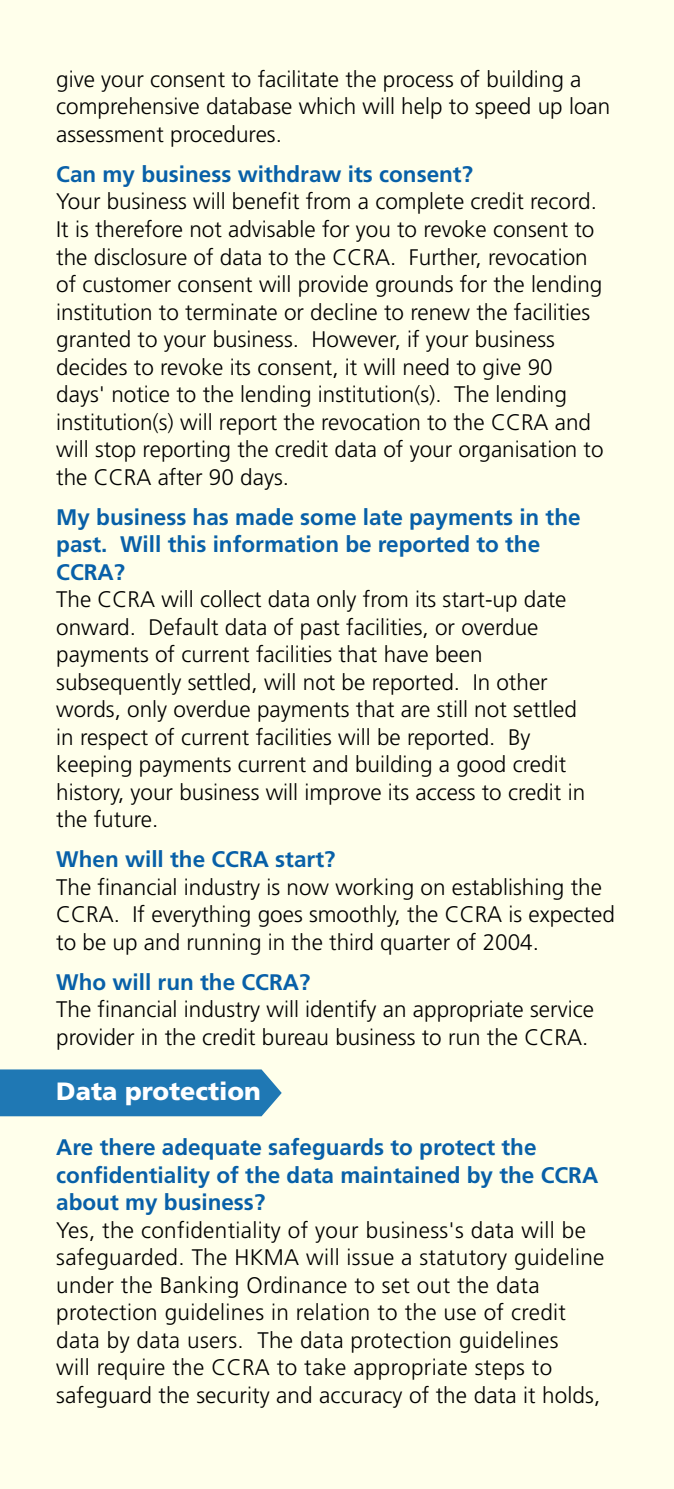
<style>
.page{position:relative;width:674px;height:1489px;background:#fff}
.page>*{position:absolute;margin:0;border:0;box-sizing:border-box;transform-origin:0 0}
.t1{font:900 25px "Frutiger";color:#fff}
.t2{font:300 22.5px/27.5px "Frutiger";color:#000}
.t3{font:700 22.5px/27.5px "Frutiger";color:#0860a8}
</style>
<div class="page">
<div style="left:0;top:0;width:673px;height:1488px;background:#ffffeb"></div>
<div style="left:0;top:1069px;width:281px;height:47px;background:#1f78b4"></div>
<p class="t2" style="left:56px;top:66px;width:555px">give your consent to facilitate the process of building a comprehensive database which will help to speed up loan assessment procedures.</p>
<p class="t3" style="left:56px;top:160px;width:418px">Can my business withdraw its consent?</p>
<p class="t2" style="left:56px;top:188px;width:548px">Your business will benefit from a complete credit record.<br>It is therefore not advisable for you to revoke consent to the disclosure of data to the CCRA. Further, revocation of customer consent will provide grounds for the lending institution to terminate or decline to renew the facilities granted to your business. However, if your business decides to revoke its consent, it will need to give 90 days' notice to the lending institution(s). The lending institution(s) will report the revocation to the CCRA and will stop reporting the credit data of your organisation to the CCRA after 90 days.</p>
<p class="t3" style="left:56px;top:503px;width:525px">My business has made some late payments in the past. Will this information be reported to the<br>CCRA?</p>
<p class="t2" style="left:56px;top:586px;width:530px">The CCRA will collect data only from its start-up date onward. Default data of past facilities, or overdue payments of current facilities that have been subsequently settled, will not be reported. In other words, only overdue payments that are still not settled in respect of current facilities will be reported. By keeping payments current and building a good credit history, your business will improve its access to credit in the future.</p>
<p class="t3" style="left:56px;top:845px;width:280px">When will the CCRA start?</p>
<p class="t2" style="left:56px;top:873px;width:560px">The financial industry is now working on establishing the<br>CCRA. If everything goes smoothly, the CCRA is expected to be up and running in the third quarter of 2004.</p>
<p class="t3" style="left:56px;top:968px;width:255px">Who will run the CCRA?</p>
<p class="t2" style="left:56px;top:996px;width:539px">The financial industry will identify an appropriate service provider in the credit bureau business to run the CCRA.</p>
<p class="t1" style="left:56px;top:1076px;width:206px">Data protection</p>
<p class="t3" style="left:56px;top:1133px;width:543px">Are there adequate safeguards to protect the confidentiality of the data maintained by the CCRA about my business?</p>
<p class="t2" style="left:56px;top:1216px;width:549px">Yes, the confidentiality of your business's data will be safeguarded. The HKMA will issue a statutory guideline under the Banking Ordinance to set out the data protection guidelines in relation to the use of credit data by data users. The data protection guidelines<br>will require the CCRA to take appropriate steps to safeguard the security and accuracy of the data it holds,</p>
</div>
